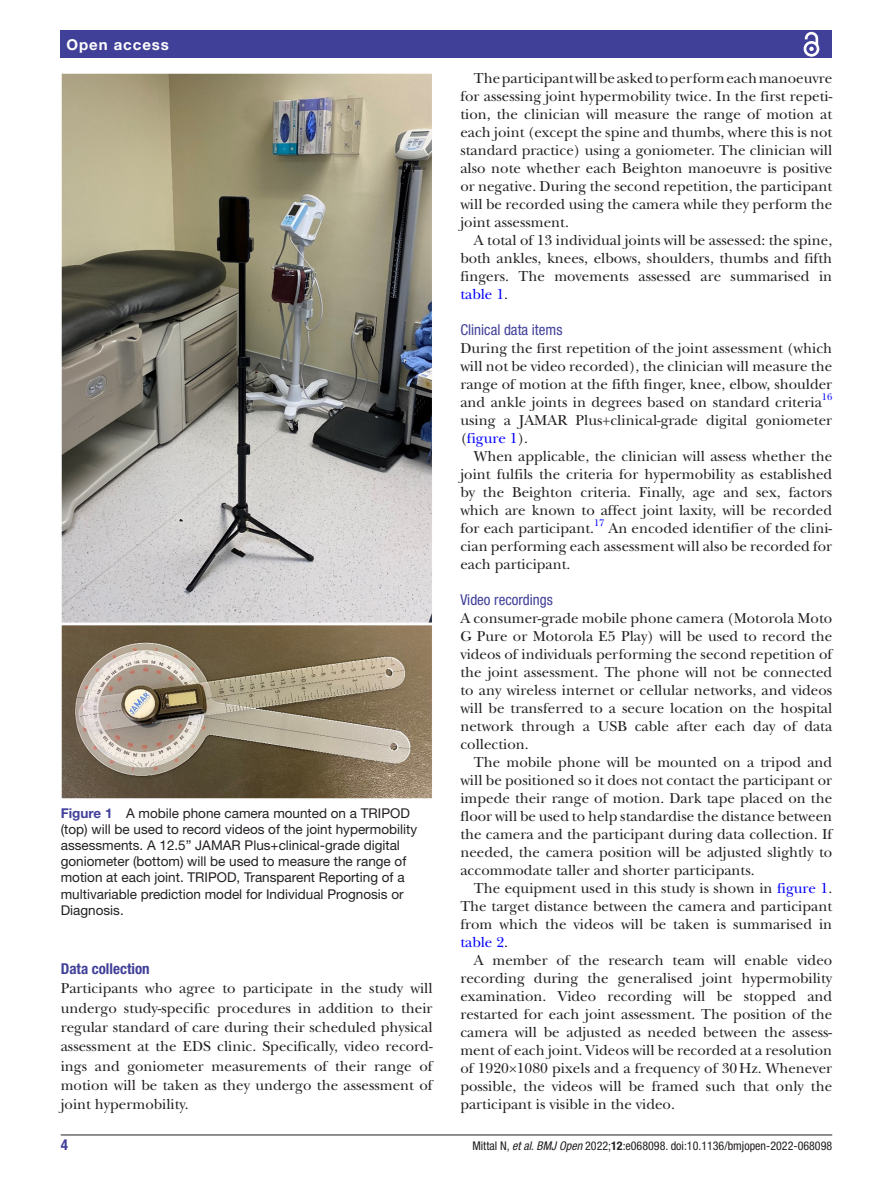
<style>
.page{position:relative;width:893px;height:1191px;background:#fff}
.page>*{position:absolute;margin:0;border:0;box-sizing:border-box;transform-origin:0 0}
.t1{font:15px/18px "New Baskerville";color:#231f20;text-align:justify}
.t2{font:condensed 15px "Helvetica Neue LT Std";color:#414099}
.t3{font:700 condensed 15px "Helvetica Neue LT Std";color:#414099}
.t4{font:700 15px "Helvetica Neue LT Std";letter-spacing:.065em;color:#fff}
.t5{font:13.5px/16.2px "Helvetica Neue LT Std";color:#231f20}
.t6{font:condensed 12px "Helvetica Neue LT Std";color:#231f20}
.t7{font:9.9px "New Baskerville";color:#00f}
.s1{font-weight:700;color:#414099}
.s2{color:#00f}
.s3{font-style:italic}
.s4{font-weight:700}
</style>
<div class="page">
<hr style="left:61px;top:1134px;width:771px;height:1px;background:#231f20">
<div style="left:61px;top:31px;width:771px;height:27px;background:#414099"></div>
<svg style="left:803px;top:31px;width:17px;height:26px"></svg>
<img style="left:61px;top:73px;width:371px;height:726px">
<p class="t4" style="left:66px;top:35px;width:104px">Open access</p>
<p class="t5" style="left:61px;top:804px;width:358px"><span class="s1">Figure 1</span> A mobile phone camera mounted on a TRIPOD (top) will be used to record videos of the joint hypermobility assessments. A 12.5” JAMAR Plus+clinical-grade digital goniometer (bottom) will be used to measure the range of motion at each joint. TRIPOD, Transparent Reporting of a multivariable prediction model for Individual Prognosis or Diagnosis.</p>
<p class="t3" style="left:61px;top:959px;width:91px">Data collection</p>
<p class="t1" style="left:61px;top:979px;width:373px;line-height:19.2px">Participants who agree to participate in the study will undergo study-specific procedures in addition to their regular standard of care during their scheduled physical assessment at the EDS clinic. Specifically, video record&shy;ings and goniometer measurements of their range of motion will be taken as they undergo the assessment of joint hypermobility.</p>
<p class="t1" style="left:460px;top:69px;width:373px;text-indent:13px">The participant will be asked to perform each manoeuvre for assessing joint hypermobility twice. In the first repeti&shy;tion, the clinician will measure the range of motion at each joint (except the spine and thumbs, where this is not standard practice) using a goniometer. The clinician will also note whether each Beighton manoeuvre is positive or negative. During the second repetition, the participant will be recorded using the camera while they perform the joint assessment.</p>
<p class="t1" style="left:460px;top:231px;width:373px;text-indent:13px">A total of 13 individual joints will be assessed: the spine, both ankles, knees, elbows, shoulders, thumbs and fifth fingers. The movements assessed are summarised in <span class="s2">table 1</span>.</p>
<p class="t2" style="left:460px;top:321px;width:104px">Clinical data items</p>
<p class="t1" style="left:460px;top:339px;width:373px">During the first repetition of the joint assessment (which will not be video recorded), the clinician will measure the range of motion at the fifth finger, knee, elbow, shoulder and ankle joints in degrees based on standard criteria</p>
<p class="t7" style="left:822px;top:391px;width:12px">16</p>
<p class="t1" style="left:460px;top:411px;width:373px">using a JAMAR Plus+clinical-grade digital goniometer (<span class="s2">figure 1</span>).</p>
<p class="t1" style="left:460px;top:447px;width:373px;text-indent:14px">When applicable, the clinician will assess whether the joint fulfils the criteria for hypermobility as established by the Beighton criteria. Finally, age and sex, factors which are known to affect joint laxity, will be recorded for each participant.<sup>17</sup> An encoded identifier of the clini&shy;cian performing each assessment will also be recorded for each participant.</p>
<p class="t2" style="left:460px;top:591px;width:94px">Video recordings</p>
<p class="t1" style="left:460px;top:609px;width:373px">A consumer-grade mobile phone camera (Motorola Moto G Pure or Motorola E5 Play) will be used to record the videos of individuals performing the second repetition of the joint assessment. The phone will not be connected to any wireless internet or cellular networks, and videos will be transferred to a secure location on the hospital network through a USB cable after each day of data collection.</p>
<p class="t1" style="left:460px;top:753px;width:373px;text-indent:14px">The mobile phone will be mounted on a tripod and will be positioned so it does not contact the participant or impede their range of motion. Dark tape placed on the floor will be used to help standardise the distance between the camera and the participant during data collection. If needed, the camera position will be adjusted slightly to accommodate taller and shorter participants.</p>
<p class="t1" style="left:460px;top:879px;width:373px;text-indent:14px">The equipment used in this study is shown in <span class="s2">figure 1</span>.<br>The target distance between the camera and participant from which the videos will be taken is summarised in <span class="s2">table 2</span>.</p>
<p class="t1" style="left:460px;top:951px;width:373px;text-indent:14px">A member of the research team will enable video recording during the generalised joint hypermobility examination. Video recording will be stopped and restarted for each joint assessment. The position of the camera will be adjusted as needed between the assess&shy;ment of each joint. Videos will be recorded at a resolution of 1920×1080 pixels and a frequency of 30Hz. Whenever possible, the videos will be framed such that only the participant is visible in the video.</p>
<p class="t3" style="left:61px;top:1135px;width:9px">4</p>
<p class="t6" style="left:472px;top:1138px;width:361px">Mittal N, <span class="s3">et al</span>. <span class="s3">BMJ Open</span> 2022;<span class="s4">12</span>:e068098. doi:10.1136/bmjopen-2022-068098</p>
</div>
